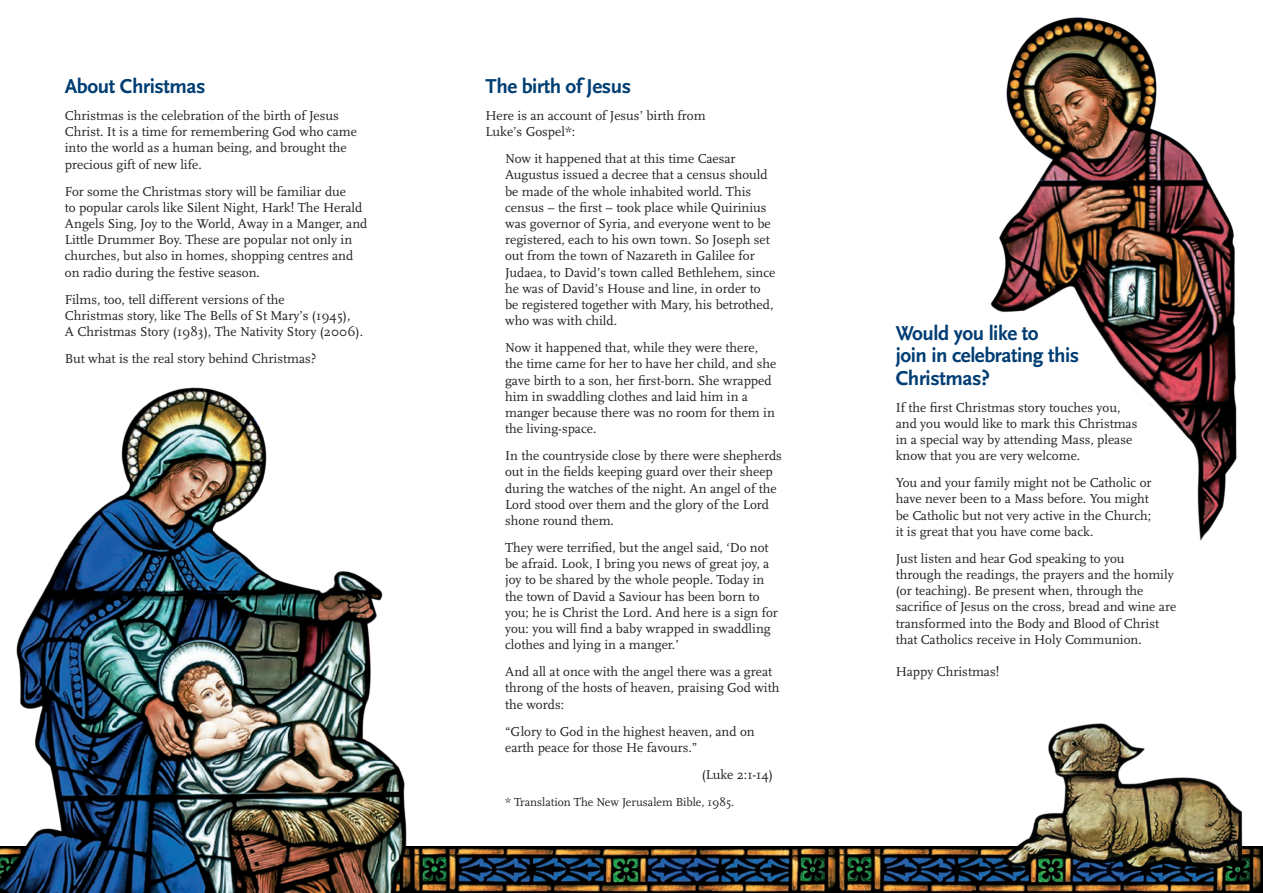
<style>
.page{position:relative;width:1263px;height:893px;background:#fff}
.page>*{position:absolute;margin:0;border:0;box-sizing:border-box;transform-origin:0 0}
.SUB_HEADS{font:700 21px/22.5px "Scala Sans";letter-spacing:-.02em;color:#003d73}
.t1{font:13.5px/16.2px "Scala";color:#231f20}
.t2{font:12px "Scala";color:#231f20}
</style>
<div class="page">
<img style="left:454px;top:847px;width:524px;height:46px">
<img style="left:990px;top:17px;width:247px;height:524px">
<img style="left:0;top:387px;width:454px;height:506px">
<img style="left:978px;top:723px;width:285px;height:170px">
<p class="SUB_HEADS" style="left:65px;top:75px;width:142px">About Christmas</p>
<p class="t1" style="left:65px;top:108px;width:294px">Christmas is the celebration of the birth of Jesus Christ. It is a time for remembering God who came into the world as a human being, and brought the precious gift of new life.</p>
<p class="t1" style="left:65px;top:183px;width:304px">For some the Christmas story will be familiar due<br>to popular carols like Silent Night, Hark! The Herald Angels Sing, Joy to the World, Away in a Manger, and Little Drummer Boy. These are popular not only in churches, but also in homes, shopping centres and on radio during the festive season.</p>
<p class="t1" style="left:65px;top:291px;width:300px">Films, too, tell different versions of the<br>Christmas story, like The Bells of St Mary’s (1945),<br>A Christmas Story (1983), The Nativity Story (2006).</p>
<p class="t1" style="left:65px;top:351px;width:253px">But what is the real story behind Christmas?</p>
<p class="SUB_HEADS" style="left:486px;top:75px;width:147px">The birth of Jesus</p>
<p class="t1" style="left:486px;top:108px;width:222px">Here is an account of Jesus’ birth from<br>Luke’s Gospel*:</p>
<p class="t1" style="left:505px;top:151px;width:272px">Now it happened that at this time Caesar Augustus issued a decree that a census should be made of the whole inhabited world. This census – the first – took place while Quirinius was governor of Syria, and everyone went to be registered, each to his own town. So Joseph set out from the town of Nazareth in Galilee for Judaea, to David’s town called Bethlehem, since he was of David’s House and line, in order to be registered together with Mary, his betrothed, who was with child.</p>
<p class="t1" style="left:505px;top:340px;width:273px">Now it happened that, while they were there, the time came for her to have her child, and she gave birth to a son, her first-born. She wrapped him in swaddling clothes and laid him in a manger because there was no room for them in the living-space.</p>
<p class="t1" style="left:505px;top:448px;width:278px">In the countryside close by there were shepherds out in the fields keeping guard over their sheep during the watches of the night. An angel of the Lord stood over them and the glory of the Lord shone round them.</p>
<p class="t1" style="left:505px;top:540px;width:274px">They were terrified, but the angel said, ‘Do not be afraid. Look, I bring you news of great joy, a joy to be shared by the whole people. Today in the town of David a Saviour has been born to you; he is Christ the Lord. And here is a sign for you: you will find a baby wrapped in swaddling clothes and lying in a manger.’</p>
<p class="t1" style="left:505px;top:664px;width:276px">And all at once with the angel there was a great throng of the hosts of heaven, praising God with the words:</p>
<p class="t1" style="left:505px;top:723px;width:251px">“Glory to God in the highest heaven, and on earth peace for those He favours.”</p>
<p class="t1" style="left:702px;top:766px;width:73px">(Luke 2:1-14)</p>
<p class="t2" style="left:505px;top:795px;width:231px">* Translation The New Jerusalem Bible, 1985.</p>
<p class="SUB_HEADS" style="left:896px;top:322px;width:185px">Would you like to<br>join in celebrating this<br>Christmas?</p>
<p class="t1" style="left:896px;top:399px;width:243px">If the first Christmas story touches you, and you would like to mark this Christmas in a special way by attending Mass, please know that you are very welcome.</p>
<p class="t1" style="left:896px;top:475px;width:257px">You and your family might not be Catholic or have never been to a Mass before. You might be Catholic but not very active in the Church; it is great that you have come back.</p>
<p class="t1" style="left:896px;top:550px;width:282px">Just listen and hear God speaking to you<br>through the readings, the prayers and the homily (or teaching). Be present when, through the sacrifice of Jesus on the cross, bread and wine are transformed into the Body and Blood of Christ that Catholics receive in Holy Communion.</p>
<p class="t1" style="left:896px;top:664px;width:105px">Happy Christmas!</p>
</div>
